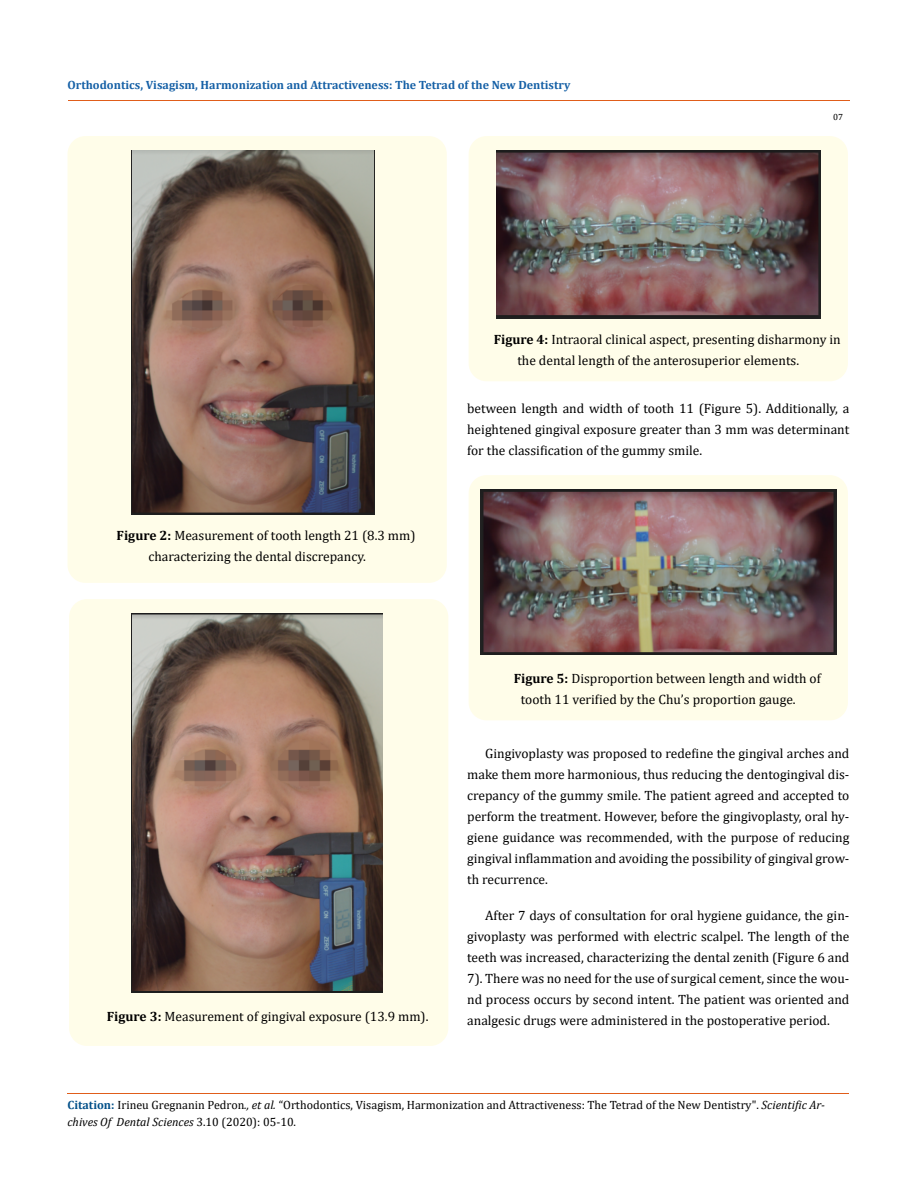
<style>
.page{position:relative;width:917px;height:1188px;background:#fff}
.page>*{position:absolute;margin:0;border:0;box-sizing:border-box;transform-origin:0 0}
.t1{font:13.5px/21px "Cambria";color:#000}
.t2{font:12px/16.5px "Cambria";color:#000}
.t3{font:700 12px "Cambria";color:#1560a6}
.t4{font:9px "Cambria";color:#000}
.s1{font-weight:700}
.s2{font-weight:700;color:#035089}
.s3{font-style:italic}
</style>
<div class="page">
<hr style="left:68px;top:101px;width:781px;height:1px;background:#e05d1a">
<div style="left:67px;top:136px;width:380px;height:447px;background:#fffde9;border-radius:18px"></div>
<img style="left:131px;top:150px;width:243px;height:364px">
<div style="left:69px;top:599px;width:379px;height:447px;background:#fffde9;border-radius:18px"></div>
<img style="left:132px;top:614px;width:250px;height:378px">
<div style="left:468px;top:136px;width:379px;height:245px;background:#fffde9;border-radius:18px"></div>
<img style="left:496px;top:150px;width:324px;height:169px">
<div style="left:468px;top:475px;width:379px;height:245px;background:#fffde9;border-radius:18px"></div>
<img style="left:480px;top:490px;width:356px;height:164px">
<hr style="left:67px;top:1093px;width:782px;height:1px;background:#e05d1a">
<p class="t3" style="left:68px;top:76px;width:504px">Orthodontics, Visagism, Harmonization and Attractiveness: The Tetrad of the New Dentistry</p>
<p class="t4" style="left:833px;top:112px;width:11px">07</p>
<p class="t1" style="left:148px;top:524px;width:269px;text-indent:-32px"><span class="s1">Figure 2:</span> Measurement of tooth length 21 (8.3 mm) characterizing the dental discrepancy.</p>
<p class="t1" style="left:517px;top:329px;width:325px;text-indent:-24px"><span class="s1">Figure 4:</span> Intraoral clinical aspect, presenting disharmony in the dental length of the anterosuperior elements.</p>
<p class="t1" style="left:467px;top:397px;width:384px;text-align:justify">between length and width of tooth 11 (Figure 5). Additionally, a heightened gingival exposure greater than 3 mm was determinant for the classification of the gummy smile.</p>
<p class="t1" style="left:107px;top:1005px;width:323px"><span class="s1">Figure 3:</span> Measurement of gingival exposure (13.9 mm).</p>
<p class="t1" style="left:521px;top:668px;width:301px;text-indent:-7px"><span class="s1">Figure 5:</span> Disproportion between length and width of tooth 11 verified by the Chu’s proportion gauge.</p>
<p class="t1" style="left:467px;top:742px;width:384px;text-align:justify;text-indent:18px">Gingivoplasty was proposed to redefine the gingival arches and make them more harmonious, thus reducing the dentogingival dis&shy;crepancy of the gummy smile. The patient agreed and accepted to perform the treatment. However, before the gingivoplasty, oral hy&shy;giene guidance was recommended, with the purpose of reducing gingival inflammation and avoiding the possibility of gingival grow&shy;th recurrence.</p>
<p class="t1" style="left:467px;top:904px;width:384px;text-align:justify;text-indent:18px">After 7 days of consultation for oral hygiene guidance, the gin&shy;givoplasty was performed with electric scalpel. The length of the teeth was increased, characterizing the dental zenith (Figure 6 and 7). There was no need for the use of surgical cement, since the wou&shy;nd process occurs by second intent. The patient was oriented and analgesic drugs were administered in the postoperative period.</p>
<p class="t2" style="left:67px;top:1097px;width:759px"><span class="s2">Citation:</span> Irineu Gregnanin Pedron<span class="s3">., et al.</span> “Orthodontics, Visagism, Harmonization and Attractiveness: The Tetrad of the New Dentistry". <span class="s3">Scientific Ar&shy;chives Of Dental Sciences</span> 3.10 (2020): 05-10.</p>
</div>
